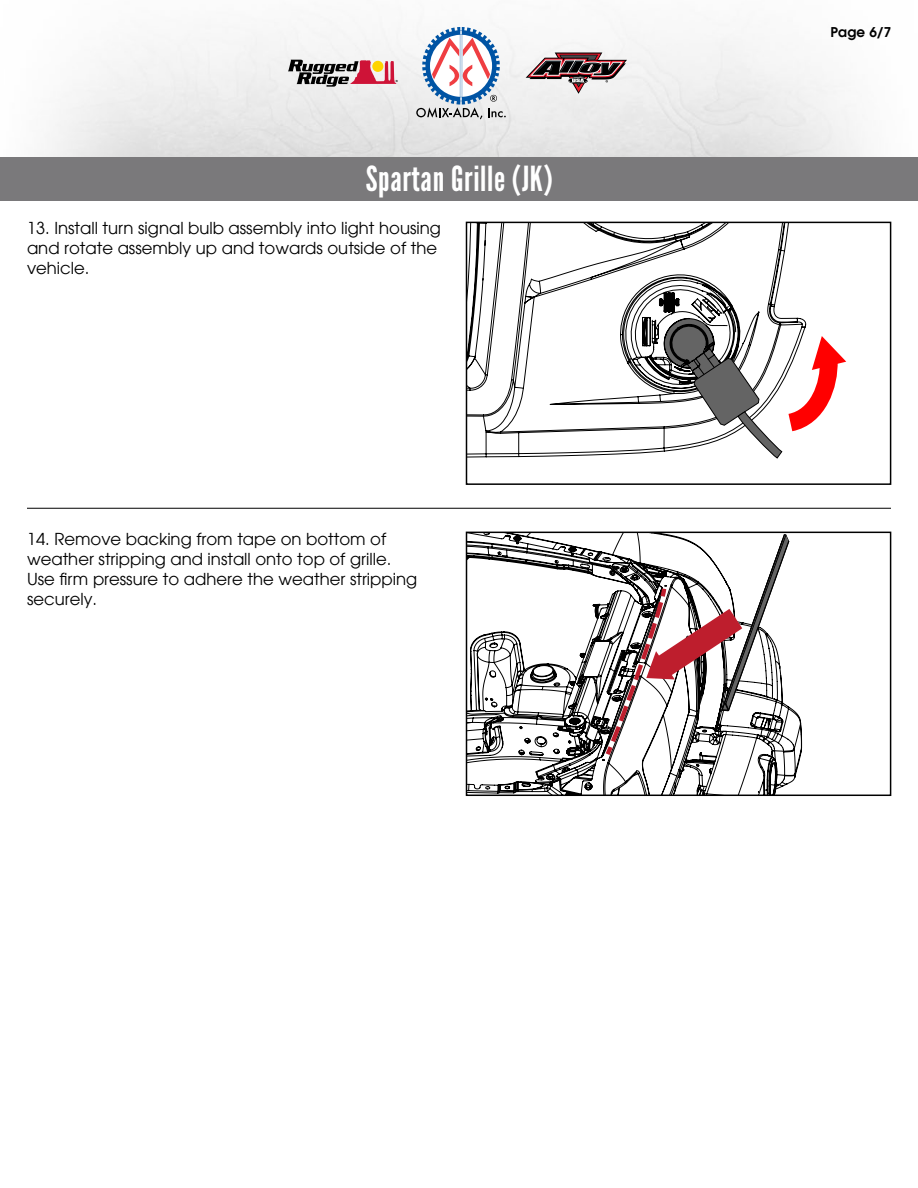
<style>
.page{position:relative;width:918px;height:1188px;background:#fff}
.page>*{position:absolute;margin:0;border:0;box-sizing:border-box;transform-origin:0 0}
.t1{font:34.5px "League Gothic";letter-spacing:.02em;color:#fff}
.t2{font:16.5px/19.8px "Avant Garde LT";color:#000}
.t3{font:600 13.5px "Avant Garde LT";color:#000}
</style>
<div class="page">
<svg style="left:416px;top:27px;width:90px;height:92px"></svg>
<svg style="left:526px;top:53px;width:101px;height:41px"></svg>
<svg style="left:288px;top:60px;width:110px;height:27px"></svg>
<div style="left:1px;top:157px;width:917px;height:44px;background:#7a797b"></div>
<svg style="left:469px;top:225px;width:330px;height:233px"></svg>
<svg style="left:665px;top:318px;width:181px;height:141px"></svg>
<div style="left:466px;top:222px;width:425px;height:263px;border:2px solid #000"></div>
<hr style="left:27px;top:508px;width:864px;height:1px;background:#000">
<svg style="left:469px;top:535px;width:333px;height:258px"></svg>
<svg style="left:602px;top:535px;width:187px;height:225px"></svg>
<div style="left:466px;top:532px;width:425px;height:264px;border:2px solid #000"></div>
<h1 class="t1" style="left:366px;top:159px;width:189px">Spartan Grille (JK)</h1>
<p class="t2" style="left:27px;top:218px;width:415px">13. Install turn signal bulb assembly into light housing and rotate assembly up and towards outside of the vehicle.</p>
<p class="t2" style="left:27px;top:529px;width:392px">14. Remove backing from tape on bottom of weather stripping and install onto top of grille.<br>Use firm pressure to adhere the weather stripping securely.</p>
<p class="t3" style="left:830px;top:23px;width:63px">Page 6/7</p>
</div>
